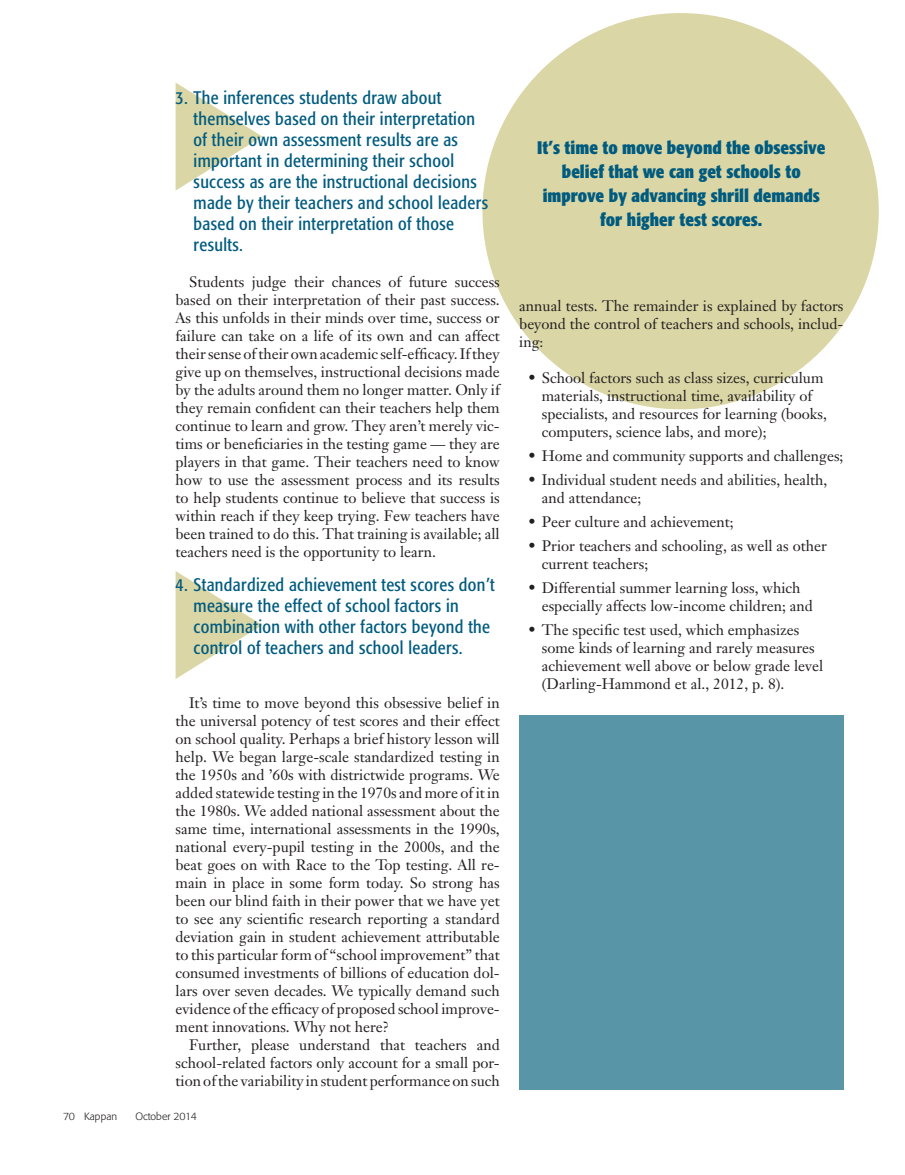
<style>
.page{position:relative;width:905px;height:1175px;background:#fff}
.page>*{position:absolute;margin:0;border:0;box-sizing:border-box;transform-origin:0 0}
.t1{font:condensed 18px/21px "Formata";letter-spacing:.02em;color:#005b7f}
.t2{font:700 condensed 18px/24px "Formata";color:#005b7f;text-align:center}
.t3{font:15px/18px "Janson Text";color:#231f20}
.t4{font:300 10.5px "Formata";color:#231f20}
</style>
<div class="page">
<div style="left:482px;top:13px;width:396px;height:396px;background:#dad6a5;border-radius:50%"></div>
<svg style="left:175px;top:571px;width:87px;height:108px"></svg>
<svg style="left:175px;top:82px;width:87px;height:108px"></svg>
<div style="left:519px;top:715px;width:324px;height:374px;background:#5795a7"></div>
<p class="t1" style="left:194px;top:87px;width:296px;text-indent:-18px">3. The inferences students draw about themselves based on their interpretation of their own assessment results are as important in determining their school success as are the instructional decisions made by their teachers and school leaders based on their interpretation of those results.</p>
<p class="t3" style="left:176px;top:272px;width:326px;text-align:justify;text-indent:14px">Students judge their chances of future success based on their interpretation of their past success.<br>As this unfolds in their minds over time, success or failure can take on a life of its own and can affect their sense of their own academic self-efficacy. If they give up on themselves, instructional decisions made by the adults around them no longer matter. Only if they remain confident can their teachers help them continue to learn and grow. They aren’t merely vic&shy;tims or beneficiaries in the testing game — they are players in that game. Their teachers need to know how to use the assessment process and its results to help students continue to believe that success is within reach if they keep trying. Few teachers have been trained to do this. That training is available; all teachers need is the opportunity to learn.</p>
<p class="t1" style="left:194px;top:574px;width:302px;text-indent:-18px">4. Standardized achievement test scores don’t measure the effect of school factors in combination with other factors beyond the control of teachers and school leaders.</p>
<p class="t3" style="left:176px;top:694px;width:326px;text-align:justify;text-indent:14px">It’s time to move beyond this obsessive belief in the universal potency of test scores and their effect on school quality. Perhaps a brief history lesson will help. We began large-scale standardized testing in the 1950s and ’60s with districtwide programs. We added statewide testing in the 1970s and more of it in the 1980s. We added national assessment about the same time, international assessments in the 1990s, national every-pupil testing in the 2000s, and the beat goes on with Race to the Top testing. All re&shy;main in place in some form today. So strong has been our blind faith in their power that we have yet to see any scientific research reporting a standard deviation gain in student achievement attributable to this particular form of “school improvement” that consumed investments of billions of education dol&shy;lars over seven decades. We typically demand such evidence of the efficacy of proposed school improve&shy;ment innovations. Why not here?</p>
<p class="t3" style="left:176px;top:1036px;width:325px;text-align:justify;text-indent:14px">Further, please understand that teachers and school-related factors only account for a small por&shy;tion of the variability in student performance on such</p>
<p class="t4" style="left:63px;top:1110px;width:56px">70 Kappan</p>
<p class="t4" style="left:135px;top:1110px;width:63px">October 2014</p>
<p class="t2" style="left:537px;top:135px;width:289px">It’s time to move beyond the obsessive belief that we can get schools to improve by advancing shrill demands for higher test scores.</p>
<p class="t3" style="left:519px;top:296px;width:325px;text-align:justify">annual tests. The remainder is explained by factors beyond the control of teachers and schools, includ&shy;ing:</p>
<p class="t3" style="left:542px;top:368px;width:286px;text-indent:-14px">• School factors such as class sizes, curriculum materials, instructional time, availability of specialists, and resources for learning (books, computers, science labs, and more);</p>
<p class="t3" style="left:528px;top:446px;width:316px">• Home and community supports and challenges;</p>
<p class="t3" style="left:542px;top:470px;width:287px;text-indent:-14px">• Individual student needs and abilities, health, and attendance;</p>
<p class="t3" style="left:528px;top:512px;width:207px">• Peer culture and achievement;</p>
<p class="t3" style="left:542px;top:536px;width:286px;text-indent:-14px">• Prior teachers and schooling, as well as other current teachers;</p>
<p class="t3" style="left:542px;top:578px;width:273px;text-indent:-14px">• Differential summer learning loss, which especially affects low-income children; and</p>
<p class="t3" style="left:542px;top:620px;width:283px;text-indent:-14px">• The specific test used, which emphasizes some kinds of learning and rarely measures achievement well above or below grade level (Darling-Hammond et al., 2012, p. 8).</p>
</div>
